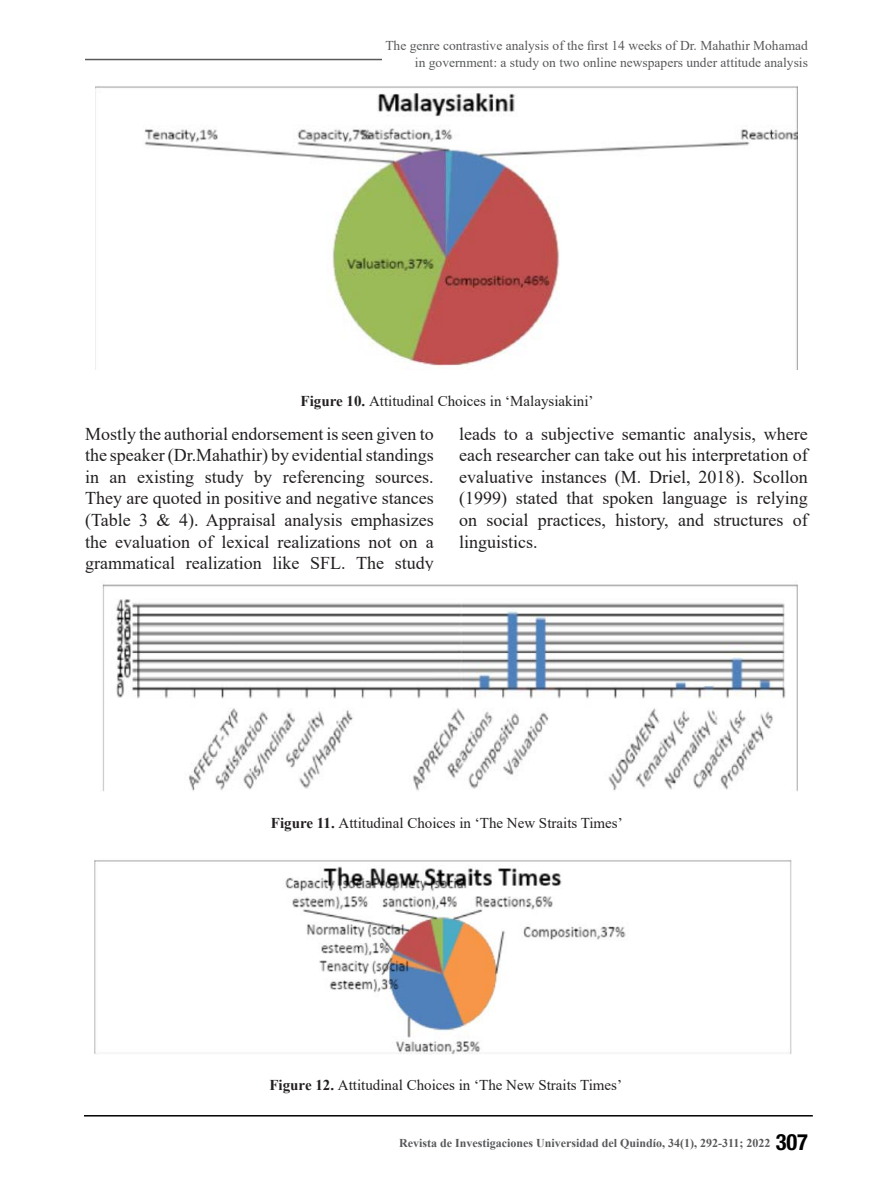
<style>
.page{position:relative;width:893px;height:1188px;background:#fff}
.page>*{position:absolute;margin:0;border:0;box-sizing:border-box;transform-origin:0 0}
.t1{font:700 condensed 22.5px "Helvetica Neue LT Std";color:#000}
.Parrafo{font:18px/21.6px "Times New Roman";color:#231f20;text-align:justify}
.Referencia_imágen{font:15px "Times New Roman";color:#231f20}
.esquina{font:13.5px/16.2px "Times New Roman";color:#57585a;text-align:right}
.t2{font:700 12px "Times New Roman";color:#57585a}
.s1{font-weight:700}
</style>
<div class="page">
<hr style="left:85px;top:59px;width:723px;height:1px;background:#57585a">
<hr style="left:84px;top:1115px;width:729px;height:2px;background:#000001">
<div style="left:383px;top:41px;width:425px;height:31px;background:#fff"></div>
<img style="left:95px;top:86px;width:702px;height:284px">
<img style="left:102px;top:584px;width:695px;height:208px">
<img style="left:94px;top:860px;width:698px;height:194px">
<p class="esquina" style="left:385px;top:37px;width:424px">The genre contrastive analysis of the first 14 weeks of Dr. Mahathir Mohamad in government: a study on two online newspapers under attitude analysis</p>
<p class="Referencia_imágen" style="left:301px;top:390px;width:295px"><span class="s1">Figure 10.</span> Attitudinal Choices in ‘Malaysiakini’</p>
<p class="Parrafo" style="left:85px;top:422px;width:350px">Mostly the authorial endorsement is seen given to the speaker (Dr.Mahathir) by evidential standings in an existing study by referencing sources.<br>They are quoted in positive and negative stances (Table 3 &amp; 4). Appraisal analysis emphasizes the evaluation of lexical realizations not on a grammatical realization like SFL. The study</p>
<p class="Parrafo" style="left:459px;top:422px;width:350px">leads to a subjective semantic analysis, where each researcher can take out his interpretation of evaluative instances (M. Driel, 2018). Scollon (1999) stated that spoken language is relying on social practices, history, and structures of linguistics.</p>
<p class="Referencia_imágen" style="left:271px;top:812px;width:353px"><span class="s1">Figure 11.</span> Attitudinal Choices in ‘The New Straits Times’</p>
<p class="Referencia_imágen" style="left:269px;top:1075px;width:354px"><span class="s1">Figure 12.</span> Attitudinal Choices in ‘The New Straits Times’</p>
<p class="t1" style="left:776px;top:1128px;width:34px">307</p>
<p class="t2" style="left:399px;top:1134px;width:373px">Revista de Investigaciones Universidad del Quindío, 34(1), 292-311; 2022</p>
</div>
